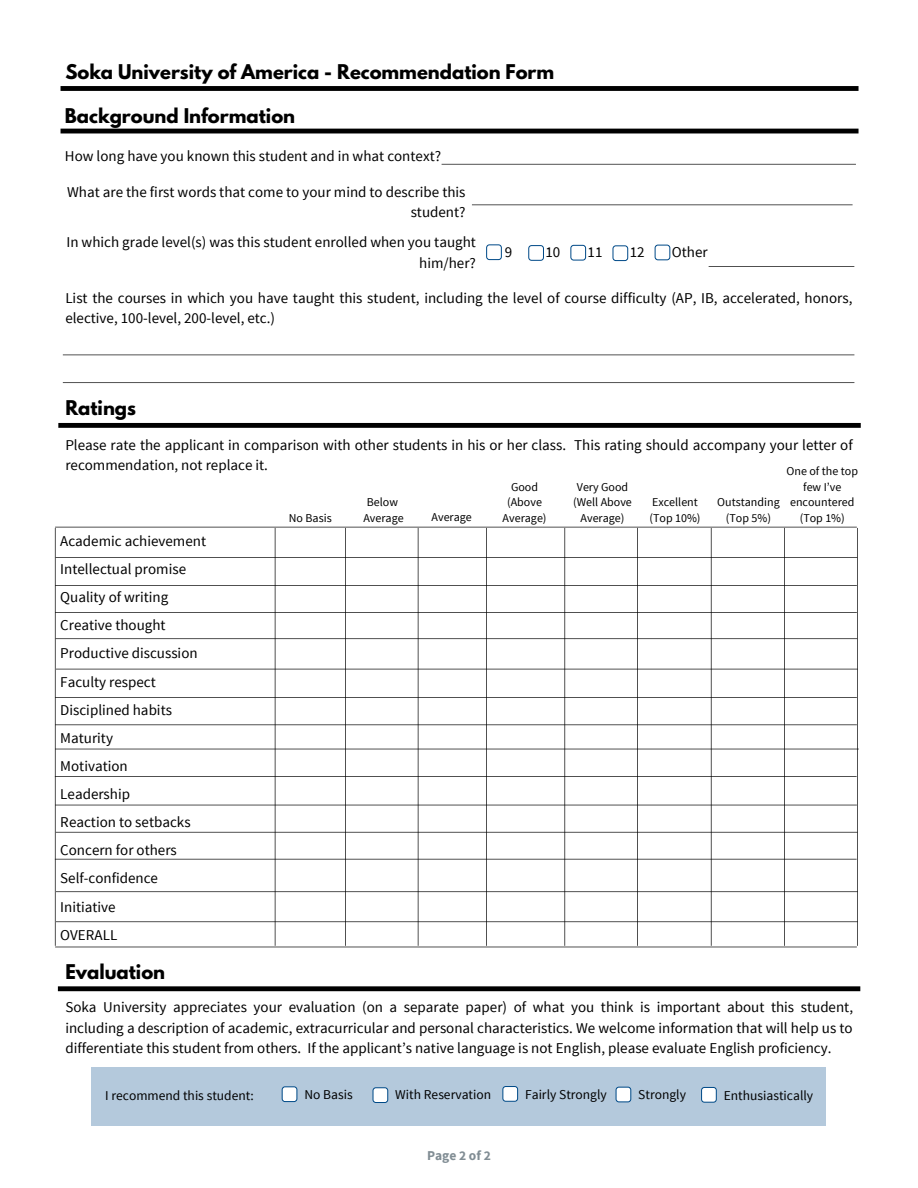
<style>
.page{position:relative;width:918px;height:1188px;background:#fff}
.page>*{position:absolute;margin:0;border:0;box-sizing:border-box;transform-origin:0 0}
.t1{font:700 18px "League Spartan";color:#000}
.t2{font:15px/28.2px "Source Sans Pro";color:#000}
.t3{font:13.5px "Source Sans Pro";color:#000}
.t4{font:700 13.5px "Source Sans Pro";color:#818d94}
.t5{font:12px/15.8px "Source Sans Pro";color:#000;text-align:center}
</style>
<div class="page">
<svg style="left:472px;top:205px;width:381px;height:1px"></svg>
<hr style="left:61px;top:129px;width:798px;height:4px;background:#000">
<svg style="left:61px;top:86px;width:798px;height:5px"></svg>
<svg style="left:58px;top:986px;width:802px;height:5px"></svg>
<svg style="left:55px;top:527px;width:804px;height:421px"></svg>
<svg style="left:442px;top:164px;width:414px;height:1px"></svg>
<svg style="left:63px;top:355px;width:791px;height:1px"></svg>
<svg style="left:63px;top:382px;width:791px;height:1px"></svg>
<svg style="left:58px;top:423px;width:803px;height:5px"></svg>
<svg style="left:709px;top:266px;width:145px;height:1px"></svg>
<svg style="left:528px;top:245px;width:16px;height:16px"></svg>
<svg style="left:612px;top:245px;width:16px;height:16px"></svg>
<svg style="left:655px;top:245px;width:15px;height:15px"></svg>
<svg style="left:570px;top:245px;width:16px;height:16px"></svg>
<svg style="left:486px;top:244px;width:16px;height:16px"></svg>
<div style="left:91px;top:1067px;width:735px;height:59px;background:#b4c9dc"></div>
<svg style="left:373px;top:1087px;width:15px;height:16px"></svg>
<svg style="left:282px;top:1086px;width:15px;height:16px"></svg>
<svg style="left:502px;top:1086px;width:16px;height:16px"></svg>
<svg style="left:701px;top:1087px;width:16px;height:16px"></svg>
<svg style="left:616px;top:1087px;width:15px;height:15px"></svg>
<p class="t1" style="left:65px;top:63px;width:490px">Soka University of America - Recommendation Form</p>
<p class="t1" style="left:65px;top:106px;width:232px">Background Information</p>
<p class="t2" style="left:65px;top:142px;width:378px">How long have you known this student and in what context?</p>
<p class="t2" style="left:67px;top:181px;width:400px;line-height:20.2px;text-align:right">What are the first words that come to your mind to describe this student?</p>
<p class="t2" style="left:66px;top:232px;width:411px;line-height:20.2px;text-align:right">In which grade level(s) was this student enrolled when you taught him/her?</p>
<p class="t2" style="left:505px;top:238px;width:9px">9</p>
<p class="t2" style="left:545px;top:238px;width:16px">10</p>
<p class="t2" style="left:588px;top:238px;width:16px">11</p>
<p class="t2" style="left:630px;top:238px;width:16px">12</p>
<p class="t2" style="left:672px;top:238px;width:37px">Other</p>
<p class="t2" style="left:65px;top:287px;width:789px;line-height:20.2px">List the courses in which you have taught this student, including the level of course difficulty (AP, IB, accelerated, honors, elective, 100-level, 200-level, etc.)</p>
<p class="t1" style="left:65px;top:399px;width:72px">Ratings</p>
<p class="t2" style="left:65px;top:434px;width:789px;line-height:20.2px">Please rate the applicant in comparison with other students in his or her class. This rating should accompany your letter of recommendation, not replace it.</p>
<p class="t5" style="left:787px;top:463px;width:73px">One of the top few I’ve encountered</p>
<p class="t5" style="left:503px;top:479px;width:45px">Good (Above<br>Average)</p>
<p class="t5" style="left:573px;top:479px;width:60px">Very Good (Well Above<br>Average)</p>
<p class="t5" style="left:363px;top:494px;width:42px;text-align:left">Below<br>Average</p>
<p class="t5" style="left:649px;top:494px;width:53px;text-align:left">Excellent (Top 10%)</p>
<p class="t5" style="left:717px;top:494px;width:64px">Outstanding (Top 5%)</p>
<p class="t5" style="left:432px;top:509px;width:42px">Average</p>
<p class="t5" style="left:800px;top:510px;width:47px">(Top 1%)</p>
<p class="t5" style="left:289px;top:510px;width:44px">No Basis</p>
<p class="t2" style="left:60px;top:526px;width:147px">Academic achievement<br>Intellectual promise<br>Quality of writing<br>Creative thought<br>Productive discussion<br>Faculty respect<br>Disciplined habits<br>Maturity<br>Motivation<br>Leadership<br>Reaction to setbacks<br>Concern for others<br>Self-confidence<br>Initiative<br>OVERALL</p>
<p class="t1" style="left:65px;top:962px;width:101px">Evaluation</p>
<p class="t2" style="left:65px;top:997px;width:789px;line-height:20.2px;text-align:justify">Soka University appreciates your evaluation (on a separate paper) of what you think is important about this student, including a description of academic, extracurricular and personal characteristics. We welcome information that will help us to differentiate this student from others. If the applicant’s native language is not English, please evaluate English proficiency.</p>
<p class="t3" style="left:105px;top:1087px;width:150px">I recommend this student:</p>
<p class="t3" style="left:304px;top:1086px;width:50px">No Basis</p>
<p class="t3" style="left:395px;top:1086px;width:97px">With Reservation</p>
<p class="t3" style="left:525px;top:1086px;width:83px">Fairly Strongly</p>
<p class="t3" style="left:638px;top:1086px;width:49px">Strongly</p>
<p class="t3" style="left:724px;top:1087px;width:91px">Enthusiastically</p>
<p class="t4" style="left:427px;top:1146px;width:65px">Page 2 of 2</p>
</div>
